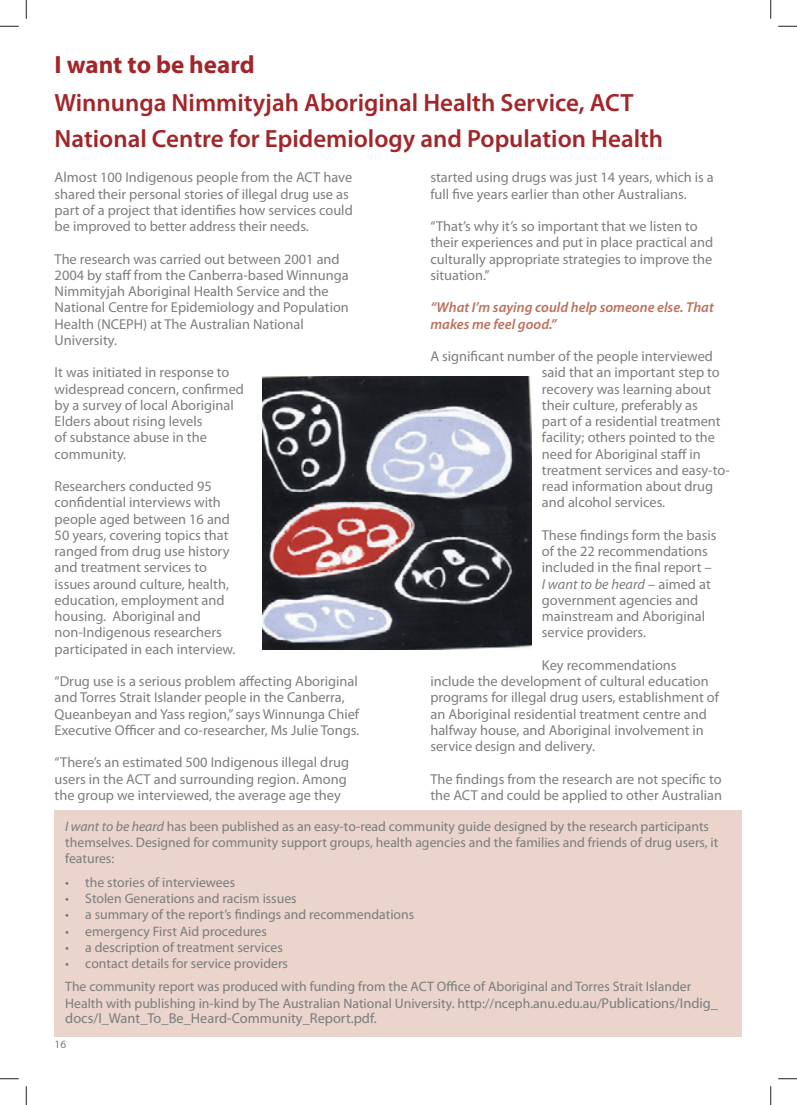
<style>
.page{position:relative;width:797px;height:1105px;background:#fff}
.page>*{position:absolute;margin:0;border:0;box-sizing:border-box;transform-origin:0 0}
.t1{font:600 25px/36.2px "Myriad Pro";color:#a1262a}
.t2{font:700 25px "Myriad Pro";color:#a1262a}
.t3{font:14.38px/16.2px "Myriad Pro";color:#7c7e81}
.t4{font:italic 600 14.38px/16.2px "Myriad Pro";color:#bd705d}
.t5{font:14.38px "Myriad Pro";color:#7a7c7f}
.t6{font:13.75px/16.2px "Myriad Pro";color:#7a7c7f}
.t7{font:11.25px "Myriad Pro";color:#7a7c7f}
.s1{font-style:italic}
.s2{font-size:14.38px}
</style>
<div class="page">
<div style="left:55px;top:810px;width:687px;height:227px;background:#ead4cb"></div>
<img style="left:262px;top:376px;width:269px;height:273px">
<svg style="left:0;top:25px;width:19px;height:2px"></svg>
<svg style="left:778px;top:25px;width:19px;height:2px"></svg>
<svg style="left:0;top:1078px;width:19px;height:1px"></svg>
<svg style="left:778px;top:1078px;width:19px;height:1px"></svg>
<svg style="left:25px;top:0;width:2px;height:19px"></svg>
<svg style="left:25px;top:1086px;width:2px;height:19px"></svg>
<svg style="left:770px;top:0;width:1px;height:19px"></svg>
<svg style="left:770px;top:1086px;width:1px;height:19px"></svg>
<h1 class="t2" style="left:55px;top:56px;width:201px">I want to be heard</h1>
<h1 class="t1" style="left:55px;top:87px;width:610px">Winnunga Nimmityjah Aboriginal Health Service, ACT<br>National Centre for Epidemiology and Population Health</h1>
<p class="t3" style="left:55px;top:171px;width:300px">Almost 100 Indigenous people from the ACT have shared their personal stories of illegal drug use as part of a project that identifies how services could be improved to better address their needs.</p>
<p class="t3" style="left:55px;top:252px;width:296px">The research was carried out between 2001 and 2004 by staff from the Canberra-based Winnunga Nimmityjah Aboriginal Health Service and the National Centre for Epidemiology and Population Health (NCEPH) at The Australian National University.</p>
<p class="t3" style="left:55px;top:366px;width:191px">It was initiated in response to widespread concern, confirmed by a survey of local Aboriginal<br>Elders about rising levels<br>of substance abuse in the community.</p>
<p class="t3" style="left:55px;top:480px;width:182px">Researchers conducted 95 confidential interviews with people aged between 16 and<br>50 years, covering topics that ranged from drug use history and treatment services to issues around culture, health, education, employment and housing. Aboriginal and non-Indigenous researchers participated in each interview.</p>
<p class="t3" style="left:55px;top:675px;width:306px">“Drug use is a serious problem affecting Aboriginal and Torres Strait Islander people in the Canberra, Queanbeyan and Yass region,” says Winnunga Chief Executive Officer and co-researcher, Ms Julie Tongs.</p>
<p class="t3" style="left:55px;top:756px;width:296px">“There’s an estimated 500 Indigenous illegal drug users in the ACT and surrounding region. Among the group we interviewed, the average age they</p>
<p class="t3" style="left:430px;top:171px;width:285px">started using drugs was just 14 years, which is a full five years earlier than other Australians.</p>
<p class="t3" style="left:430px;top:220px;width:284px">“That’s why it’s so important that we listen to their experiences and put in place practical and culturally appropriate strategies to improve the situation.”</p>
<p class="t4" style="left:430px;top:301px;width:285px">“What I’m saying could help someone else. That makes me feel good.”</p>
<p class="t3" style="left:542px;top:350px;width:189px;text-indent:-111px">A significant number of the people interviewed said that an important step to recovery was learning about their culture, preferably as<br>part of a residential treatment facility; others pointed to the need for Aboriginal staff in treatment services and easy-to&shy;read information about drug and alcohol services.</p>
<p class="t3" style="left:542px;top:528px;width:176px">These findings form the basis of the 22 recommendations included in the final report –<br><span class="s1">I want to be heard</span> – aimed at government agencies and mainstream and Aboriginal service providers.</p>
<p class="t3" style="left:430px;top:658px;width:290px;text-indent:111px">Key recommendations include the development of cultural education programs for illegal drug users, establishment of an Aboriginal residential treatment centre and halfway house, and Aboriginal involvement in service design and delivery.</p>
<p class="t3" style="left:430px;top:772px;width:293px">The findings from the research are not specific to the ACT and could be applied to other Australian</p>
<p class="t6" style="left:65px;top:820px;width:654px"><span class="s1">I want to be heard</span> has been published as an easy-to-read community guide designed by the research participants themselves. Designed for community support groups, health agencies and the families and friends of drug users, it features:</p>
<p class="t6" style="left:65px;top:875px;width:171px">• the stories of interviewees</p>
<p class="t6" style="left:65px;top:892px;width:233px">• Stolen Generations and racism issues</p>
<p class="t6" style="left:65px;top:908px;width:350px">• a summary of the report’s findings and recommendations</p>
<p class="t6" style="left:65px;top:924px;width:203px">• emergency First Aid procedures</p>
<p class="t6" style="left:65px;top:940px;width:219px">• a description of treatment services</p>
<p class="t6" style="left:65px;top:953px;width:627px;line-height:23.4px">• contact details for service providers<br>The community report was produced with funding from the ACT Office of Aboriginal and Torres Strait Islander</p>
<p class="t6" style="left:65px;top:996px;width:654px">Health with publishing in-kind by The Australian National University. http://nceph.anu.edu.au/<span class="s2">Publications/Indig_</span></p>
<p class="t5" style="left:65px;top:1012px;width:313px">docs/I_Want_To_Be_Heard-Community_Report.pdf.</p>
<p class="t7" style="left:55px;top:1040px;width:13px">16</p>
</div>
